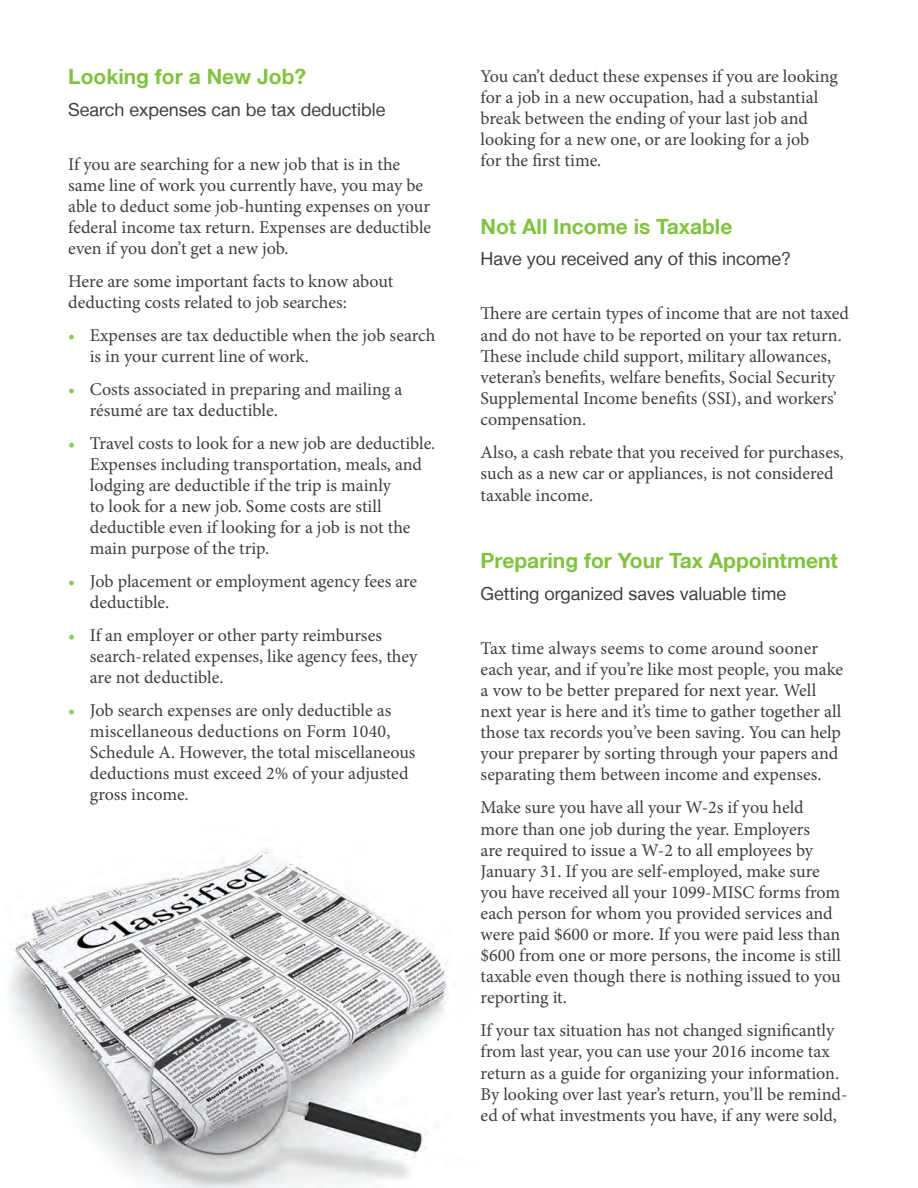
<style>
.page{position:relative;width:918px;height:1188px;background:#fff}
.page>*{position:absolute;margin:0;border:0;box-sizing:border-box;transform-origin:0 0}
.t1{font:700 21px "Helvetica Neue LT";color:#81c340}
.t2{font:18px/21.1px "Minion Pro";color:#3e3e3f}
.t3{font:18px "Helvetica Neue LT";color:#3e3e3f}
.s1{color:#8dc850}
</style>
<div class="page">
<img style="left:9px;top:848px;width:439px;height:340px">
<p class="t1" style="left:68px;top:64px;width:239px">Looking for a New Job?</p>
<p class="t3" style="left:68px;top:98px;width:319px">Search expenses can be tax deductible</p>
<p class="t2" style="left:68px;top:153px;width:364px">If you are searching for a new job that is in the same line of work you currently have, you may be able to deduct some job-hunting expenses on your federal income tax return. Expenses are deductible even if you don’t get a new job.</p>
<p class="t2" style="left:68px;top:270px;width:327px">Here are some important facts to know about deducting costs related to job searches:</p>
<p class="t2" style="left:90px;top:324px;width:347px;text-indent:-22px"><span class="s1">•</span> Expenses are tax deductible when the job search is in your current line of work.</p>
<p class="t2" style="left:90px;top:378px;width:314px;text-indent:-22px"><span class="s1">•</span> Costs associated in preparing and mailing a résumé are tax deductible.</p>
<p class="t2" style="left:90px;top:432px;width:347px;text-indent:-22px"><span class="s1">•</span> Travel costs to look for a new job are deductible.<br>Expenses including transportation, meals, and lodging are deductible if the trip is mainly<br>to look for a new job. Some costs are still deductible even if looking for a job is not the main purpose of the trip.</p>
<p class="t2" style="left:90px;top:570px;width:329px;text-indent:-22px"><span class="s1">•</span> Job placement or employment agency fees are deductible.</p>
<p class="t2" style="left:90px;top:624px;width:329px;text-indent:-22px"><span class="s1">•</span> If an employer or other party reimburses search-related expenses, like agency fees, they are not deductible.</p>
<p class="t2" style="left:90px;top:699px;width:327px;text-indent:-22px"><span class="s1">•</span> Job search expenses are only deductible as miscellaneous deductions on Form 1040, Schedule A. However, the total miscellaneous deductions must exceed 2% of your adjusted gross income.</p>
<p class="t2" style="left:481px;top:66px;width:359px">You can’t deduct these expenses if you are looking for a job in a new occupation, had a substantial break between the ending of your last job and looking for a new one, or are looking for a job<br>for the first time.</p>
<p class="t1" style="left:481px;top:213px;width:253px">Not All Income is Taxable</p>
<p class="t3" style="left:481px;top:248px;width:312px">Have you received any of this income?</p>
<p class="t2" style="left:481px;top:303px;width:370px">There are certain types of income that are not taxed and do not have to be reported on your tax return.<br>These include child support, military allowances, veteran’s benefits, welfare benefits, Social Security Supplemental Income benefits (SSI), and workers’ compensation.</p>
<p class="t2" style="left:481px;top:442px;width:365px">Also, a cash rebate that you received for purchases, such as a new car or appliances, is not considered taxable income.</p>
<p class="t1" style="left:481px;top:548px;width:359px">Preparing for Your Tax Appointment</p>
<p class="t3" style="left:481px;top:583px;width:307px">Getting organized saves valuable time</p>
<p class="t2" style="left:481px;top:638px;width:364px">Tax time always seems to come around sooner each year, and if you’re like most people, you make a vow to be better prepared for next year. Well next year is here and it’s time to gather together all those tax records you’ve been saving. You can help your preparer by sorting through your papers and separating them between income and expenses.</p>
<p class="t2" style="left:481px;top:797px;width:362px">Make sure you have all your W-2s if you held more than one job during the year. Employers<br>are required to issue a W-2 to all employees by January 31. If you are self-employed, make sure you have received all your 1099-MISC forms from each person for whom you provided services and were paid $600 or more. If you were paid less than $600 from one or more persons, the income is still taxable even though there is nothing issued to you reporting it.</p>
<p class="t2" style="left:481px;top:1020px;width:368px">If your tax situation has not changed significantly from last year, you can use your 2016 income tax return as a guide for organizing your information.<br>By looking over last year’s return, you’ll be remind&shy;ed of what investments you have, if any were sold,</p>
</div>
